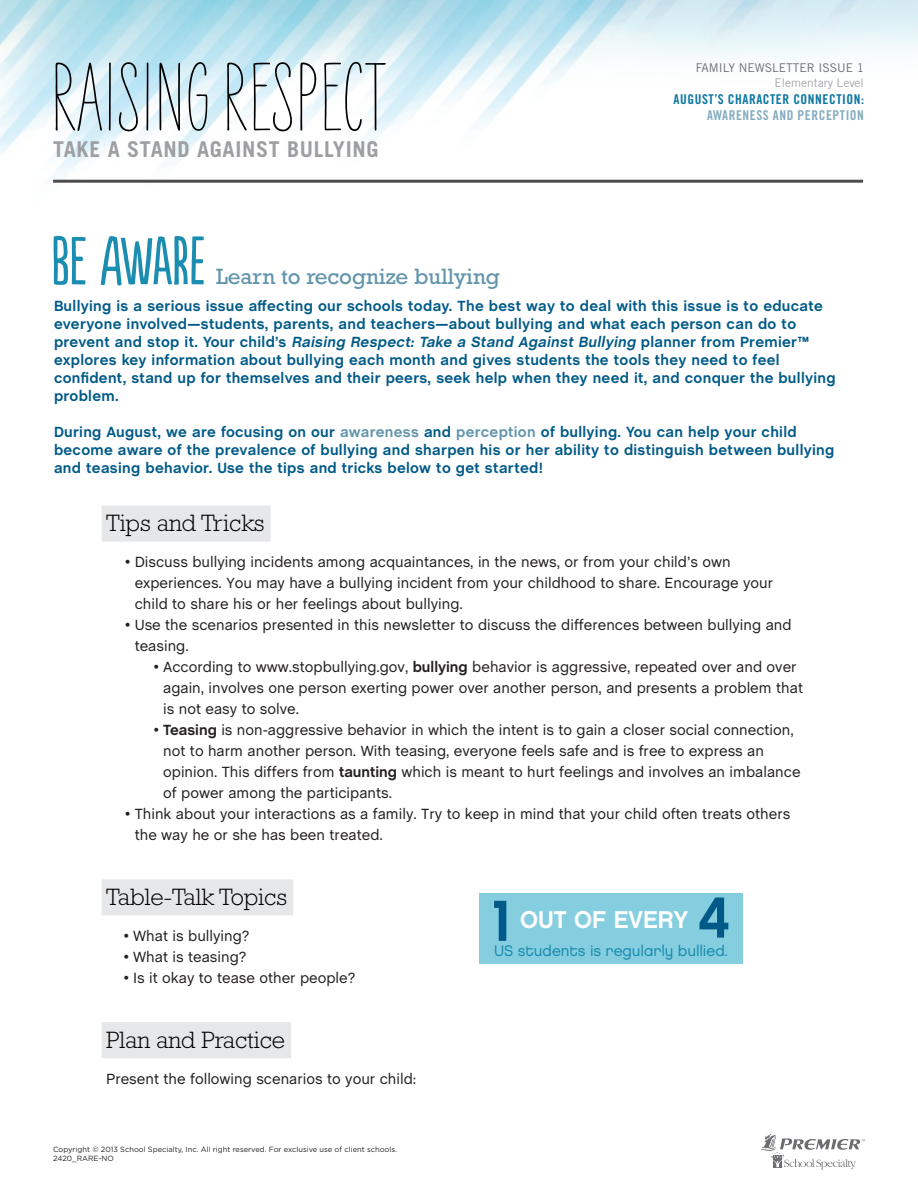
<style>
.page{position:relative;width:918px;height:1188px;background:#fff}
.page>*{position:absolute;margin:0;border:0;box-sizing:border-box;transform-origin:0 0}
.t1{font:99.3px "Liebe Erika";color:#000}
.Subject_Header{font:63.75px "Populaire";color:#1b8db0}
.Quote__Number{font:57.75px "Chalet Tokyo";color:#005a88}
.Quote__First_line{font:24.15px "Chalet New York Nineteen Eighty";color:#fff}
.Paragraph_Header{font:300 24px "Rockwell Std";color:#000}
.Small_Subject_Header{font:22.5px "Rockwell Std";color:#6295ac}
.t2{font:700 21.75px "Trade Gothic";letter-spacing:.03em;color:#9d9fa2}
.Quote__Second_Line{font:15.15px "Chalet London Nineteen Eighty";color:#1b8db0}
.t3{font:15px/21px "Chalet";color:#231f20}
.Opening_Paragraph{font:700 15px/18px "Chalet";letter-spacing:.02em;color:#005a88}
.Character_Connection{font:13.5px "Trade Gothic Bold Cond Twenty";letter-spacing:.04em;color:#0b76a1}
.Character_Connection-2{font:13.5px "Trade Gothic Bold Cond Twenty";letter-spacing:.04em;color:#84acbf}
.Family_Newsletter{font:12px "Trade Gothic";color:#6c6d70}
.Grade_Level{font:12px "Trade Gothic";color:#a8a9ad}
.t4{font:7.5px/9px "Gotham";color:#231f20}
.s1{font-style:italic}
.s2{color:#6295ac}
.s3{font-family:"Gotham"}
.s4{font-weight:700}
</style>
<div class="page">
<img style="left:0;top:0;width:918px;height:183px">
<hr style="left:53px;top:180px;width:810px;height:3px;background:#231f20">
<svg style="left:761px;top:1134px;width:104px;height:35px"></svg>
<div style="left:102px;top:506px;width:169px;height:36px;background:#e6e7e9"></div>
<div style="left:102px;top:879px;width:191px;height:36px;background:#e6e7e9"></div>
<div style="left:102px;top:1022px;width:189px;height:36px;background:#e6e7e9"></div>
<div style="left:479px;top:893px;width:264px;height:70px;background:#85cee0"></div>
<h1 class="t1" style="left:50px;top:41px;width:338px">RAISING RESPECT</h1>
<h3 class="t2" style="left:53px;top:136px;width:327px">TAKE A STAND AGAINST BULLYING</h3>
<p class="Subject_Header" style="left:51px;top:226px;width:156px">BE AWARE</p>
<p class="Small_Subject_Header" style="left:216px;top:263px;width:285px">Learn to recognize bullying</p>
<p class="Family_Newsletter" style="left:696px;top:61px;width:170px">FAMILY NEWSLETTER ISSUE 1</p>
<p class="Grade_Level" style="left:774px;top:76px;width:91px">Elementary Level</p>
<p class="Character_Connection" style="left:674px;top:91px;width:192px">AUGUST’S CHARACTER CONNECTION:</p>
<p class="Character_Connection-2" style="left:707px;top:107px;width:158px">AWARENESS AND PERCEPTION</p>
<p class="Opening_Paragraph" style="left:54px;top:298px;width:783px">Bullying is a serious issue affecting our schools today. The best way to deal with this issue is to educate everyone involved—students, parents, and teachers—about bullying and what each person can do to prevent and stop it. Your child’s <span class="s1">Raising Respect: Take a Stand Against Bullying</span> planner from Premier™ explores key information about bullying each month and gives students the tools they need to feel confident, stand up for themselves and their peers, seek help when they need it, and conquer the bullying problem.</p>
<p class="Opening_Paragraph" style="left:54px;top:424px;width:782px">During August, we are focusing on our <span class="s2">awareness</span> and <span class="s2">perception</span> of bullying. You can help your child become aware of the prevalence of bullying and sharpen his or her ability to distinguish between bullying and teasing behavior. Use the tips and tricks below to get started!</p>
<p class="Paragraph_Header" style="left:106px;top:509px;width:160px">Tips and Tricks</p>
<p class="t3" style="left:135px;top:551px;width:640px;text-indent:-10px"><span class="s3">•</span> Discuss bullying incidents among acquaintances, in the news, or from your child’s own experiences. You may have a bullying incident from your childhood to share. Encourage your child to share his or her feelings about bullying.</p>
<p class="t3" style="left:135px;top:614px;width:658px;text-indent:-10px"><span class="s3">•</span> Use the scenarios presented in this newsletter to discuss the differences between bullying and teasing.</p>
<p class="t3" style="left:163px;top:656px;width:641px;text-indent:-10px"><span class="s3">•</span> According to www.stopbullying.gov, <span class="s4">bullying</span> behavior is aggressive, repeated over and over again, involves one person exerting power over another person, and presents a problem that is not easy to solve.</p>
<p class="t3" style="left:163px;top:719px;width:639px;text-indent:-10px"><span class="s3">•</span> <span class="s4">Teasing</span> is non-aggressive behavior in which the intent is to gain a closer social connection, not to harm another person. With teasing, everyone feels safe and is free to express an opinion. This differs from <span class="s4">taunting</span> which is meant to hurt feelings and involves an imbalance of power among the participants.</p>
<p class="t3" style="left:135px;top:803px;width:657px;text-indent:-10px"><span class="s3">•</span> Think about your interactions as a family. Try to keep in mind that your child often treats others the way he or she has been treated.</p>
<p class="Paragraph_Header" style="left:106px;top:883px;width:183px">Table-Talk Topics</p>
<p class="t3" style="left:123px;top:925px;width:128px"><span class="s3">•</span> What is bullying?</p>
<p class="t3" style="left:123px;top:946px;width:125px"><span class="s3">•</span> What is teasing?</p>
<p class="t3" style="left:123px;top:967px;width:234px"><span class="s3">•</span> Is it okay to tease other people?</p>
<p class="Paragraph_Header" style="left:106px;top:1026px;width:180px">Plan and Practice</p>
<p class="t3" style="left:106px;top:1068px;width:312px">Present the following scenarios to your child:</p>
<p class="t4" style="left:53px;top:1145px;width:345px">Copyright © 2013 School Specialty, Inc. All right reserved. For exclusive use of client schools.<br>2420_RARE-NO</p>
<p class="Quote__Number" style="left:492px;top:885px;width:24px">1</p>
<p class="Quote__Number" style="left:699px;top:882px;width:33px">4</p>
<p class="Quote__Second_Line" style="left:494px;top:942px;width:235px">US students is regularly bullied.</p>
<p class="Quote__First_line" style="left:520px;top:905px;width:169px">OUT OF EVERY</p>
</div>
